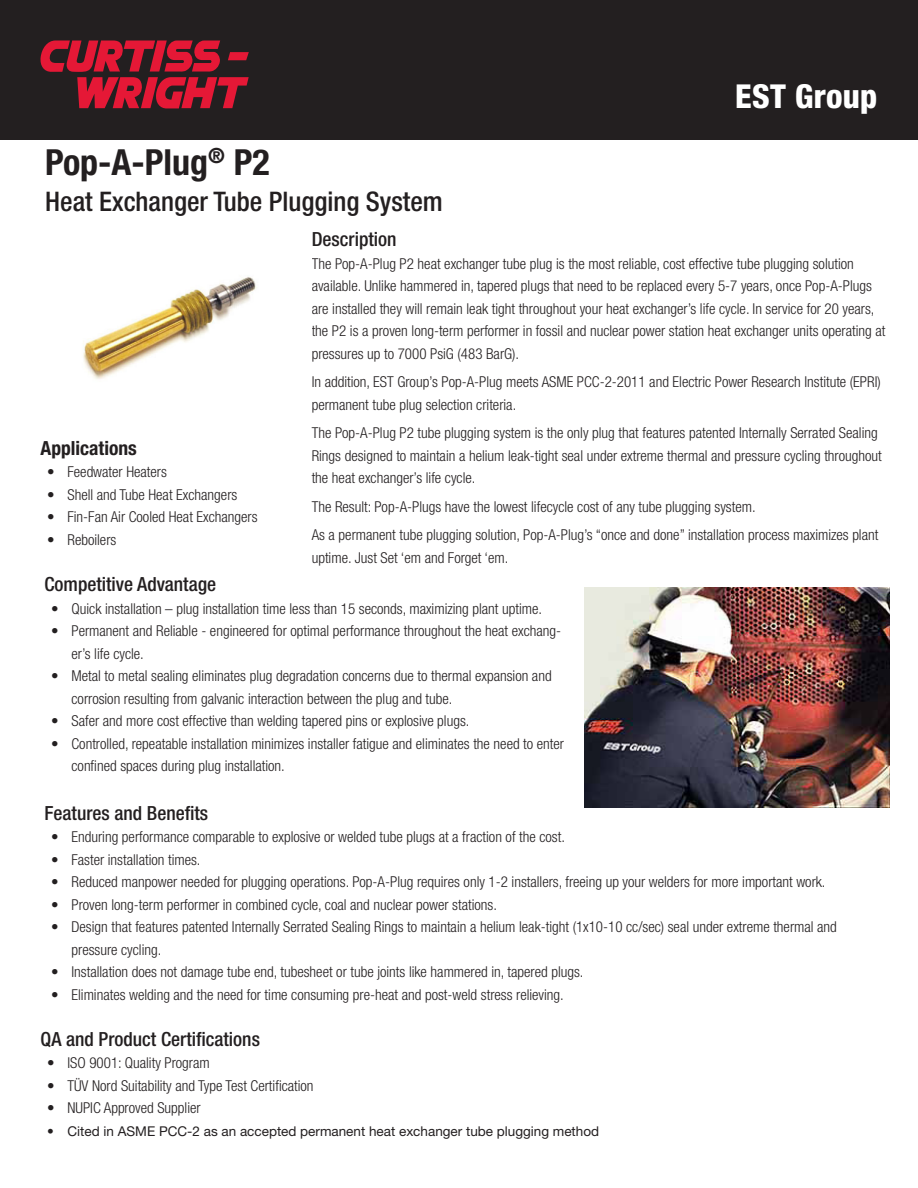
<style>
.page{position:relative;width:918px;height:1188px;background:#fff}
.page>*{position:absolute;margin:0;border:0;box-sizing:border-box;transform-origin:0 0}
.t1{font:700 condensed 36px "Helvetica Neue LT Std";color:#231f20}
.t2{font:800 condensed 33px "Helvetica Neue LT Std";letter-spacing:.01em;color:#fff}
.t3{font:500 condensed 27px "Helvetica Neue LT Std";color:#231f20}
.t4{font:500 condensed 19.5px "Helvetica Neue LT Std";color:#231f20}
.t5{font:700 condensed 19.5px "Helvetica Neue LT Std";color:#231f20}
.t6{font:300 condensed 15px/22.5px "Helvetica Neue LT Std";color:#231f20}
.t7{font:13.5px "Helvetica Neue LT Std";color:#231f20}
</style>
<div class="page">
<div style="left:0;top:0;width:918px;height:140px;background:#231f20"></div>
<svg style="left:40px;top:40px;width:209px;height:69px"></svg>
<img style="left:83px;top:277px;width:174px;height:102px">
<img style="left:584px;top:587px;width:306px;height:220px">
<h2 class="t1" style="left:45px;top:140px;width:226px">Pop-A-Plug<sup>®</sup> P2</h2>
<h2 class="t3" style="left:45px;top:185px;width:399px">Heat Exchanger Tube Plugging System</h2>
<h2 class="t2" style="left:735px;top:76px;width:144px">EST Group</h2>
<p class="t4" style="left:312px;top:228px;width:86px">Description</p>
<p class="t6" style="left:312px;top:252px;width:575px">The Pop-A-Plug P2 heat exchanger tube plug is the most reliable, cost effective tube plugging solution available. Unlike hammered in, tapered plugs that need to be replaced every 5-7 years, once Pop-A-Plugs are installed they will remain leak tight throughout your heat exchanger’s life cycle. In service for 20 years, the P2 is a proven long-term performer in fossil and nuclear power station heat exchanger units operating at pressures up to 7000 PsiG (483 BarG).</p>
<p class="t6" style="left:312px;top:371px;width:571px">In addition, EST Group’s Pop-A-Plug meets ASME PCC-2-2011 and Electric Power Research Institute (EPRI) permanent tube plug selection criteria.</p>
<p class="t6" style="left:312px;top:422px;width:572px">The Pop-A-Plug P2 tube plugging system is the only plug that features patented Internally Serrated Sealing<br>Rings designed to maintain a helium leak-tight seal under extreme thermal and pressure cycling throughout the heat exchanger’s life cycle.</p>
<p class="t6" style="left:312px;top:495px;width:445px">The Result: Pop-A-Plugs have the lowest lifecycle cost of any tube plugging system.</p>
<p class="t6" style="left:312px;top:524px;width:568px">As a permanent tube plugging solution, Pop-A-Plug’s “once and done” installation process maximizes plant uptime. Just Set ‘em and Forget ‘em.</p>
<p class="t5" style="left:40px;top:436px;width:98px">Applications</p>
<p class="t6" style="left:47px;top:460px;width:121px">• Feedwater Heaters</p>
<p class="t6" style="left:47px;top:483px;width:192px">• Shell and Tube Heat Exchangers</p>
<p class="t6" style="left:47px;top:505px;width:212px">• Fin-Fan Air Cooled Heat Exchangers</p>
<p class="t6" style="left:47px;top:528px;width:71px">• Reboilers</p>
<p class="t4" style="left:45px;top:573px;width:173px">Competitive Advantage</p>
<p class="t6" style="left:51px;top:597px;width:492px">• Quick installation – plug installation time less than 15 seconds, maximizing plant uptime.</p>
<p class="t6" style="left:72px;top:620px;width:491px;text-indent:-20px">• Permanent and Reliable - engineered for optimal performance throughout the heat exchang&shy;er’s life cycle.</p>
<p class="t6" style="left:72px;top:665px;width:482px;text-indent:-20px">• Metal to metal sealing eliminates plug degradation concerns due to thermal expansion and corrosion resulting from galvanic interaction between the plug and tube.</p>
<p class="t6" style="left:51px;top:710px;width:420px">• Safer and more cost effective than welding tapered pins or explosive plugs.</p>
<p class="t6" style="left:72px;top:732px;width:494px;text-indent:-20px">• Controlled, repeatable installation minimizes installer fatigue and eliminates the need to enter confined spaces during plug installation.</p>
<p class="t4" style="left:45px;top:801px;width:165px">Features and Benefits</p>
<p class="t6" style="left:51px;top:825px;width:515px">• Enduring performance comparable to explosive or welded tube plugs at a fraction of the cost.</p>
<p class="t6" style="left:51px;top:848px;width:151px">• Faster installation times.</p>
<p class="t6" style="left:51px;top:870px;width:776px">• Reduced manpower needed for plugging operations. Pop-A-Plug requires only 1-2 installers, freeing up your welders for more important work.</p>
<p class="t6" style="left:51px;top:893px;width:447px">• Proven long-term performer in combined cycle, coal and nuclear power stations.</p>
<p class="t6" style="left:72px;top:915px;width:767px;text-indent:-20px">• Design that features patented Internally Serrated Sealing Rings to maintain a helium leak-tight (1x10-10 cc/sec) seal under extreme thermal and pressure cycling.</p>
<p class="t6" style="left:51px;top:960px;width:534px">• Installation does not damage tube end, tubesheet or tube joints like hammered in, tapered plugs.</p>
<p class="t6" style="left:51px;top:983px;width:514px">• Eliminates welding and the need for time consuming pre-heat and post-weld stress relieving.</p>
<p class="t4" style="left:40px;top:1027px;width:221px">QA and Product Certifications</p>
<p class="t6" style="left:47px;top:1051px;width:164px">• ISO 9001: Quality Program</p>
<p class="t6" style="left:47px;top:1074px;width:268px">• TÜV Nord Suitability and Type Test Certification</p>
<p class="t6" style="left:47px;top:1096px;width:155px">• NUPIC Approved Supplier</p>
<p class="t7" style="left:47px;top:1123px;width:553px">• Cited in ASME PCC-2 as an accepted permanent heat exchanger tube plugging method</p>
</div>
